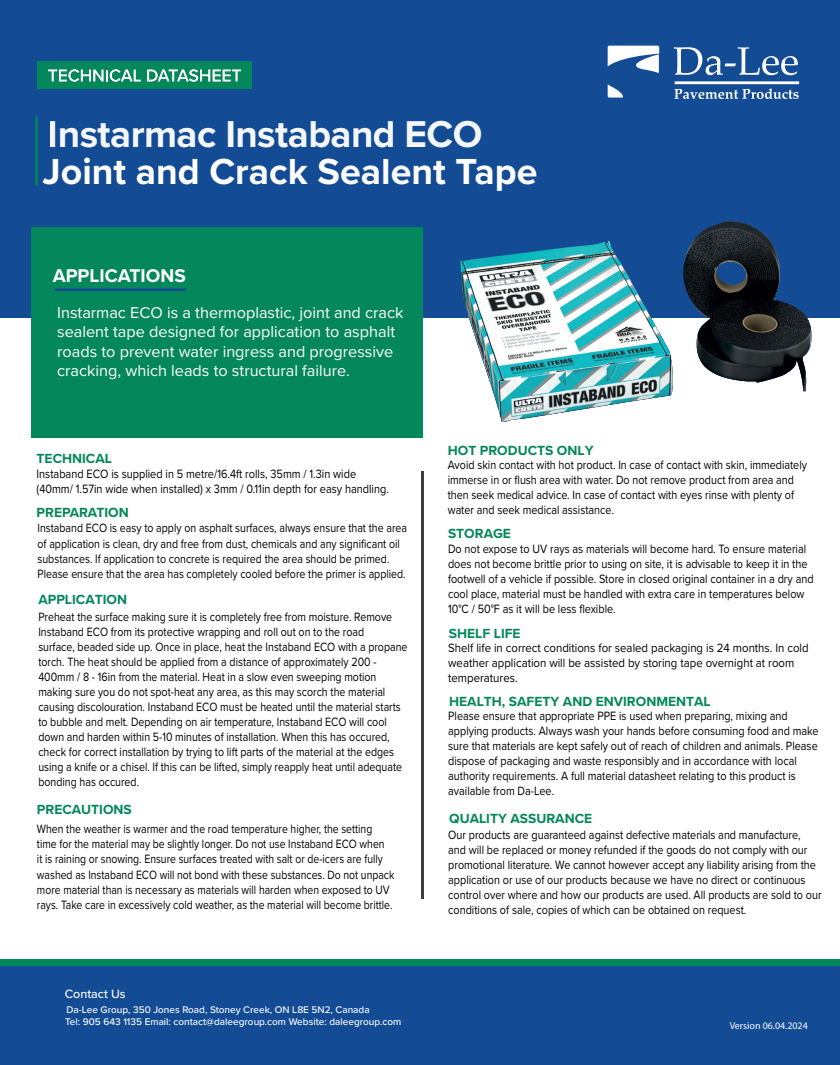
<style>
.page{position:relative;width:840px;height:1065px;background:#fff}
.page>*{position:absolute;margin:0;border:0;box-sizing:border-box;transform-origin:0 0}
.t1{font:700 38.75px "Proxima Nova";letter-spacing:-.015em;color:#fff}
.t2{font:700 37.5px "Proxima Nova";color:#fff}
.t3{font:700 19px "Proxima Nova";color:#fff}
.t4{font:16.25px/19.5px "Proxima Nova";color:#fff}
.t5{font:700 13.75px "Proxima Nova";color:#04875a}
.t6{font:12.5px/15px "Proxima Nova";color:#000;scale:.87 1}
.t7{font:12.5px/15px "Proxima Nova";color:#000;scale:.85 1}
.t8{font:12.5px/15px "Proxima Nova";color:#000;scale:.83 1}
.t9{font:12.5px/15px "Proxima Nova";color:#000;scale:.86 1}
.t10{font:12.5px/15px "Proxima Nova";color:#000;scale:.91 1}
.t11{font:500 12.5px "Proxima Nova";color:#fff}
.t12{font:500 10px/12.5px "Proxima Nova";color:#fff}
.t13{font:10px "Myriad Pro";color:#fff}
</style>
<div class="page">
<div style="left:0;top:0;width:839px;height:318px;background:#134c95"></div>
<img style="left:460px;top:221px;width:352px;height:201px">
<div style="left:32px;top:227px;width:391px;height:210px;background:#04875a"></div>
<hr style="left:35px;top:116px;width:3px;height:70px;background:#04875a">
<div style="left:37px;top:62px;width:215px;height:27px;background:#04875a"></div>
<svg style="left:48px;top:69px;width:93px;height:13px"></svg>
<svg style="left:147px;top:69px;width:94px;height:13px"></svg>
<hr style="left:55px;top:288px;width:131px;height:3px;background:#134c95">
<svg style="left:674px;top:88px;width:124px;height:11px"></svg>
<svg style="left:673px;top:47px;width:124px;height:28px"></svg>
<svg style="left:607px;top:84px;width:16px;height:14px"></svg>
<svg style="left:607px;top:46px;width:52px;height:27px"></svg>
<hr style="left:674px;top:81px;width:125px;height:3px;background:#fff">
<div style="left:0;top:959px;width:839px;height:105px;background:#134c95"></div>
<div style="left:0;top:959px;width:839px;height:6px;background:#04875a"></div>
<hr style="left:421px;top:471px;width:2px;height:427px;background:#3a3e42">
<svg style="left:639px;top:221px;width:36px;height:23px"></svg>
<svg style="left:714px;top:262px;width:34px;height:22px"></svg>
<h1 class="t1" style="left:48px;top:105px;width:436px">Instarmac Instaband ECO</h1>
<h2 class="t2" style="left:43px;top:143px;width:496px">Joint and Crack Sealent Tape</h2>
<h3 class="t3" style="left:53px;top:261px;width:135px">APPLICATIONS</h3>
<h3 class="t4" style="left:57px;top:302px;width:348px">Instarmac ECO is a thermoplastic, joint and crack sealent tape designed for application to asphalt roads to prevent water ingress and progressive cracking, which leads to structural failure.</h3>
<p class="t5" style="left:37px;top:448px;width:77px">TECHNICAL</p>
<p class="t6" style="left:37px;top:466px;width:406px">Instaband ECO is supplied in 5 metre/16.4ft rolls, 35mm / 1.3in wide (40mm/ 1.57in wide when installed) x 3mm / 0.11in depth for easy handling.</p>
<p class="t5" style="left:37px;top:502px;width:94px">PREPARATION</p>
<p class="t7" style="left:38px;top:520px;width:436px">Instaband ECO is easy to apply on asphalt surfaces, always ensure that the area of application is clean, dry and free from dust, chemicals and any significant oil substances. If application to concrete is required the area should be primed.<br>Please ensure that the area has completely cooled before the primer is applied.</p>
<p class="t5" style="left:38px;top:589px;width:90px">APPLICATION</p>
<p class="t7" style="left:38px;top:608px;width:436px">Preheat the surface making sure it is completely free from moisture. Remove Instaband ECO from its protective wrapping and roll out on to the road<br>surface, beaded side up. Once in place, heat the Instaband ECO with a propane torch. The heat should be applied from a distance of approximately 200 - 400mm / 8 - 16in from the material. Heat in a slow even sweeping motion making sure you do not spot-heat any area, as this may scorch the material causing discolouration. Instaband ECO must be heated until the material starts to bubble and melt. Depending on air temperature, Instaband ECO will cool down and harden within 5-10 minutes of installation. When this has occured, check for correct installation by trying to lift parts of the material at the edges using a knife or a chisel. If this can be lifted, simply reapply heat until adequate bonding has occured.</p>
<p class="t5" style="left:37px;top:799px;width:96px">PRECAUTIONS</p>
<p class="t8" style="left:37px;top:821px;width:432px">When the weather is warmer and the road temperature higher, the setting time for the material may be slightly longer. Do not use Instaband ECO when<br>it is raining or snowing. Ensure surfaces treated with salt or de-icers are fully washed as Instaband ECO will not bond with these substances. Do not unpack more material than is necessary as materials will harden when exposed to UV rays. Take care in excessively cold weather, as the material will become brittle.</p>
<p class="t11" style="left:65px;top:984px;width:63px">Contact Us</p>
<p class="t12" style="left:65px;top:1002px;width:337px">Da-Lee Group, 350 Jones Road, Stoney Creek, ON L8E 5N2, Canada<br>Tel: 905 643 1135 Email: contact@daleegroup.com Website: daleegroup.com</p>
<p class="t5" style="left:448px;top:440px;width:147px">HOT PRODUCTS ONLY</p>
<p class="t9" style="left:447px;top:456px;width:419px">Avoid skin contact with hot product. In case of contact with skin, immediately immerse in or flush area with water. Do not remove product from area and then seek medical advice. In case of contact with eyes rinse with plenty of water and seek medical assistance.</p>
<p class="t5" style="left:448px;top:523px;width:64px">STORAGE</p>
<p class="t6" style="left:448px;top:540px;width:421px">Do not expose to UV rays as materials will become hard. To ensure material does not become brittle prior to using on site, it is advisable to keep it in the footwell of a vehicle if possible. Store in closed original container in a dry and cool place, material must be handled with extra care in temperatures below 10°C / 50°F as it will be less flexible.</p>
<p class="t5" style="left:449px;top:623px;width:73px">SHELF LIFE</p>
<p class="t10" style="left:448px;top:640px;width:397px">Shelf life in correct conditions for sealed packaging is 24 months. In cold weather application will be assisted by storing tape overnight at room temperatures.</p>
<p class="t5" style="left:449px;top:691px;width:263px">HEALTH, SAFETY AND ENVIRONMENTAL</p>
<p class="t6" style="left:448px;top:708px;width:427px">Please ensure that appropriate PPE is used when preparing, mixing and applying products. Always wash your hands before consuming food and make sure that materials are kept safely out of reach of children and animals. Please dispose of packaging and waste responsibly and in accordance with local authority requirements. A full material datasheet relating to this product is available from Da-Lee.</p>
<p class="t5" style="left:449px;top:808px;width:144px">QUALITY ASSURANCE</p>
<p class="t6" style="left:448px;top:827px;width:430px">Our products are guaranteed against defective materials and manufacture, and will be replaced or money refunded if the goods do not comply with our promotional literature. We cannot however accept any liability arising from the application or use of our products because we have no direct or continuous control over where and how our products are used. All products are sold to our conditions of sale, copies of which can be obtained on request.</p>
<p class="t13" style="left:729px;top:1019px;width:80px">Version 06.04.2024</p>
</div>
